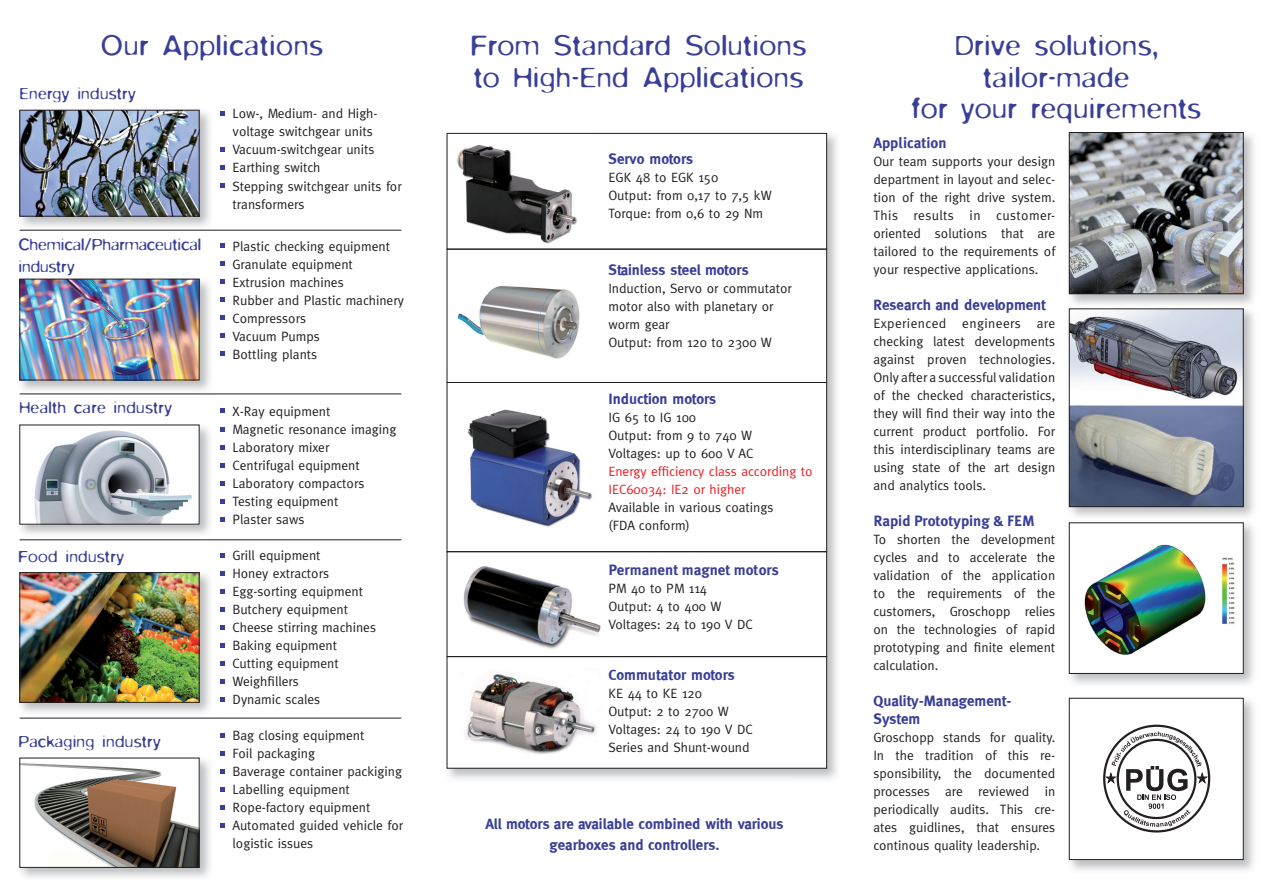
<style>
.page{position:relative;width:1263px;height:893px;background:#fff}
.page>*{position:absolute;margin:0;border:0;box-sizing:border-box;transform-origin:0 0}
.t1{font:300 31.5px/31.5px "Blur";letter-spacing:.02em;color:#393f96}
.t2{font:300 18px "Blur";letter-spacing:.02em;color:#393f96}
.t3{font:300 18px/21.6px "Blur";color:#393f96}
.t4{font:700 15px/18px "Meta";color:#393f96}
.t5{font:700 15px "Meta Plus";color:#393f96}
.t6{font:13.5px/18px "Meta";color:#231f20}
.t7{font:13.5px/18px "Meta";color:#ee1d23}
</style>
<div class="page">
<img style="left:446px;top:132px;width:391px;height:647px">
<div style="left:447px;top:132px;width:379px;height:636px;background:#fff"></div>
<img style="left:450px;top:132px;width:136px;height:112px">
<svg style="left:221px;top:111px;width:4px;height:5px"></svg>
<svg style="left:221px;top:147px;width:4px;height:5px"></svg>
<svg style="left:221px;top:165px;width:4px;height:5px"></svg>
<svg style="left:221px;top:183px;width:4px;height:5px"></svg>
<svg style="left:221px;top:243px;width:4px;height:5px"></svg>
<svg style="left:221px;top:261px;width:4px;height:5px"></svg>
<svg style="left:221px;top:279px;width:4px;height:5px"></svg>
<svg style="left:221px;top:297px;width:4px;height:5px"></svg>
<svg style="left:221px;top:315px;width:4px;height:5px"></svg>
<svg style="left:221px;top:333px;width:4px;height:5px"></svg>
<svg style="left:221px;top:351px;width:4px;height:5px"></svg>
<svg style="left:221px;top:408px;width:4px;height:5px"></svg>
<svg style="left:221px;top:427px;width:4px;height:4px"></svg>
<svg style="left:221px;top:445px;width:4px;height:4px"></svg>
<svg style="left:221px;top:463px;width:4px;height:4px"></svg>
<svg style="left:221px;top:481px;width:4px;height:4px"></svg>
<svg style="left:221px;top:499px;width:4px;height:4px"></svg>
<svg style="left:221px;top:517px;width:4px;height:4px"></svg>
<svg style="left:221px;top:553px;width:4px;height:4px"></svg>
<svg style="left:221px;top:571px;width:4px;height:4px"></svg>
<svg style="left:221px;top:589px;width:4px;height:4px"></svg>
<svg style="left:221px;top:607px;width:4px;height:4px"></svg>
<svg style="left:221px;top:625px;width:4px;height:4px"></svg>
<svg style="left:221px;top:643px;width:4px;height:4px"></svg>
<svg style="left:221px;top:661px;width:4px;height:4px"></svg>
<svg style="left:221px;top:679px;width:4px;height:4px"></svg>
<svg style="left:221px;top:697px;width:4px;height:4px"></svg>
<svg style="left:221px;top:733px;width:4px;height:4px"></svg>
<svg style="left:221px;top:751px;width:4px;height:4px"></svg>
<svg style="left:221px;top:769px;width:4px;height:4px"></svg>
<svg style="left:221px;top:787px;width:4px;height:4px"></svg>
<svg style="left:221px;top:805px;width:4px;height:4px"></svg>
<svg style="left:221px;top:823px;width:4px;height:4px"></svg>
<img style="left:19px;top:109px;width:194px;height:121px">
<img style="left:22px;top:112px;width:175px;height:102px">
<div style="left:20px;top:110px;width:179px;height:106px;border:1px solid #231f20"></div>
<img style="left:1068px;top:132px;width:186px;height:173px">
<img style="left:1071px;top:134px;width:170px;height:158px">
<div style="left:1069px;top:132px;width:174px;height:162px;border:1px solid #231f20"></div>
<img style="left:1068px;top:308px;width:186px;height:376px">
<img style="left:1071px;top:311px;width:170px;height:194px">
<div style="left:1069px;top:309px;width:174px;height:198px;border:1px solid #231f20"></div>
<img style="left:19px;top:278px;width:194px;height:116px">
<img style="left:22px;top:281px;width:175px;height:97px">
<img style="left:19px;top:424px;width:191px;height:111px">
<img style="left:22px;top:427px;width:175px;height:95px">
<img style="left:19px;top:572px;width:191px;height:141px">
<img style="left:22px;top:574px;width:175px;height:126px">
<div style="left:20px;top:572px;width:179px;height:130px;border:1px solid #231f20"></div>
<img style="left:19px;top:757px;width:191px;height:121px">
<img style="left:22px;top:760px;width:175px;height:105px">
<div style="left:20px;top:758px;width:179px;height:109px;border:1px solid #231f20"></div>
<img style="left:446px;top:276px;width:134px;height:95px">
<img style="left:465px;top:674px;width:132px;height:80px">
<img style="left:1068px;top:520px;width:186px;height:1px">
<div style="left:1069px;top:523px;width:174px;height:150px;background:#fff"></div>
<img style="left:1084px;top:544px;width:151px;height:111px">
<img style="left:1068px;top:697px;width:186px;height:174px">
<div style="left:1069px;top:698px;width:174px;height:161px;background:#fff"></div>
<svg style="left:1103px;top:724px;width:107px;height:108px"></svg>
<div style="left:1069px;top:698px;width:174px;height:161px;border:1px solid #231f20"></div>
<hr style="left:20px;top:230px;width:381px;height:1px;background:#231f20">
<hr style="left:20px;top:394px;width:381px;height:1px;background:#231f20">
<hr style="left:20px;top:539px;width:381px;height:1px;background:#231f20">
<hr style="left:20px;top:718px;width:381px;height:1px;background:#231f20">
<div style="left:447px;top:133px;width:380px;height:116px;border:1px solid #231f20"></div>
<div style="left:447px;top:249px;width:380px;height:134px;border:1px solid #231f20"></div>
<div style="left:447px;top:656px;width:380px;height:112px;border:1px solid #231f20"></div>
<div style="left:447px;top:382px;width:380px;height:170px;border:1px solid #231f20"></div>
<img style="left:467px;top:409px;width:125px;height:118px">
<img style="left:463px;top:566px;width:138px;height:83px">
<h1 class="t1" style="left:101px;top:30px;width:224px">Our Applications</h1>
<h2 class="t2" style="left:20px;top:84px;width:118px">Energy industry</h2>
<h1 class="t1" style="left:471px;top:30px;width:337px">From Standard Solutions to High-End Applications</h1>
<h1 class="t1" style="left:954px;top:30px;width:205px;text-align:center">Drive solutions, tailor-made</h1>
<p class="t6" style="left:233px;top:105px;width:147px">Low-, Medium- and High-</p>
<h1 class="t1" style="left:911px;top:93px;width:292px">for your requirements</h1>
<p class="t6" style="left:233px;top:123px;width:171px">voltage switchgear units<br>Vacuum-switchgear units<br>Earthing switch<br>Stepping switchgear units for transformers</p>
<p class="t6" style="left:233px;top:237px;width:173px">Plastic checking equipment<br>Granulate equipment<br>Extrusion machines<br>Rubber and Plastic machinery<br>Compressors<br>Vacuum Pumps<br>Bottling plants</p>
<p class="t5" style="left:873px;top:134px;width:75px">Application</p>
<p class="t6" style="left:873px;top:152px;width:183px;text-align:justify">Our team supports your design department in layout and selec&shy;tion of the right drive system.<br>This results in customer&shy;oriented solutions that are tailored to the requirements of your respective applications.</p>
<p class="t4" style="left:873px;top:296px;width:174px">Research and development</p>
<p class="t6" style="left:873px;top:314px;width:183px;text-align:justify">Experienced engineers are checking latest developments against proven technologies.<br>Only after a successful validation of the checked characteristics, they will find their way into the current product portfolio. For this interdisciplinary teams are using state of the art design and analytics tools.</p>
<p class="t5" style="left:873px;top:512px;width:163px">Rapid Prototyping &amp; FEM</p>
<p class="t6" style="left:873px;top:530px;width:183px;text-align:justify">To shorten the development cycles and to accelerate the validation of the application to the requirements of the customers, Groschopp relies on the technologies of rapid prototyping and finite element calculation.</p>
<p class="t4" style="left:873px;top:692px;width:140px">Quality-Management-<br>System</p>
<p class="t6" style="left:873px;top:728px;width:183px;text-align:justify">Groschopp stands for quality.<br>In the tradition of this re&shy;sponsibility, the documented processes are reviewed in periodically audits. This cre&shy;ates guidlines, that ensures continous quality leadership.</p>
<p class="t4" style="left:608px;top:149px;width:86px">Servo motors</p>
<p class="t6" style="left:608px;top:168px;width:165px">EGK 48 to EGK 150<br>Output: from 0,17 to 7,5 kW<br>Torque: from 0,6 to 29 Nm</p>
<h2 class="t3" style="left:19px;top:234px;width:184px">Chemical/Pharmaceutical industry</h2>
<p class="t4" style="left:608px;top:260px;width:142px">Stainless steel motors</p>
<p class="t6" style="left:608px;top:279px;width:185px">Induction, Servo or commutator motor also with planetary or worm gear<br>Output: from 120 to 2300 W</p>
<p class="t4" style="left:608px;top:389px;width:109px">Induction motors</p>
<p class="t6" style="left:608px;top:408px;width:146px">IG 65 to IG 100<br>Output: from 9 to 740 W<br>Voltages: up to 600 V AC</p>
<p class="t7" style="left:608px;top:462px;width:206px">Energy efficiency class according to<br>IEC60034: IE2 or higher</p>
<p class="t6" style="left:608px;top:498px;width:166px">Available in various coatings (FDA conform)</p>
<p class="t5" style="left:608px;top:561px;width:172px">Permanent magnet motors</p>
<p class="t6" style="left:608px;top:579px;width:146px">PM 40 to PM 114<br>Output: 4 to 400 W<br>Voltages: 24 to 190 V DC</p>
<p class="t4" style="left:608px;top:665px;width:128px">Commutator motors</p>
<p class="t6" style="left:608px;top:684px;width:146px">KE 44 to KE 120<br>Output: 2 to 2700 W<br>Voltages: 24 to 190 V DC<br>Series and Shunt-wound</p>
<h2 class="t2" style="left:20px;top:397px;width:154px">Health care industry</h2>
<p class="t6" style="left:233px;top:402px;width:165px">X-Ray equipment<br>Magnetic resonance imaging<br>Laboratory mixer<br>Centrifugal equipment<br>Laboratory compactors<br>Testing equipment<br>Plaster saws</p>
<p class="t6" style="left:233px;top:546px;width:145px">Grill equipment<br>Honey extractors<br>Egg-sorting equipment<br>Butchery equipment<br>Cheese stirring machines<br>Baking equipment<br>Cutting equipment<br>Weighfillers<br>Dynamic scales</p>
<p class="t6" style="left:233px;top:726px;width:172px">Bag closing equipment<br>Foil packaging<br>Baverage container packiging<br>Labelling equipment<br>Rope-factory equipment<br>Automated guided vehicle for logistic issues</p>
<h2 class="t2" style="left:19px;top:546px;width:107px">Food industry</h2>
<h2 class="t2" style="left:19px;top:731px;width:144px">Packaging industry</h2>
<p class="t4" style="left:485px;top:813px;width:300px;line-height:21px;text-align:center">All motors are available combined with various gearboxes and controllers.</p>
</div>
